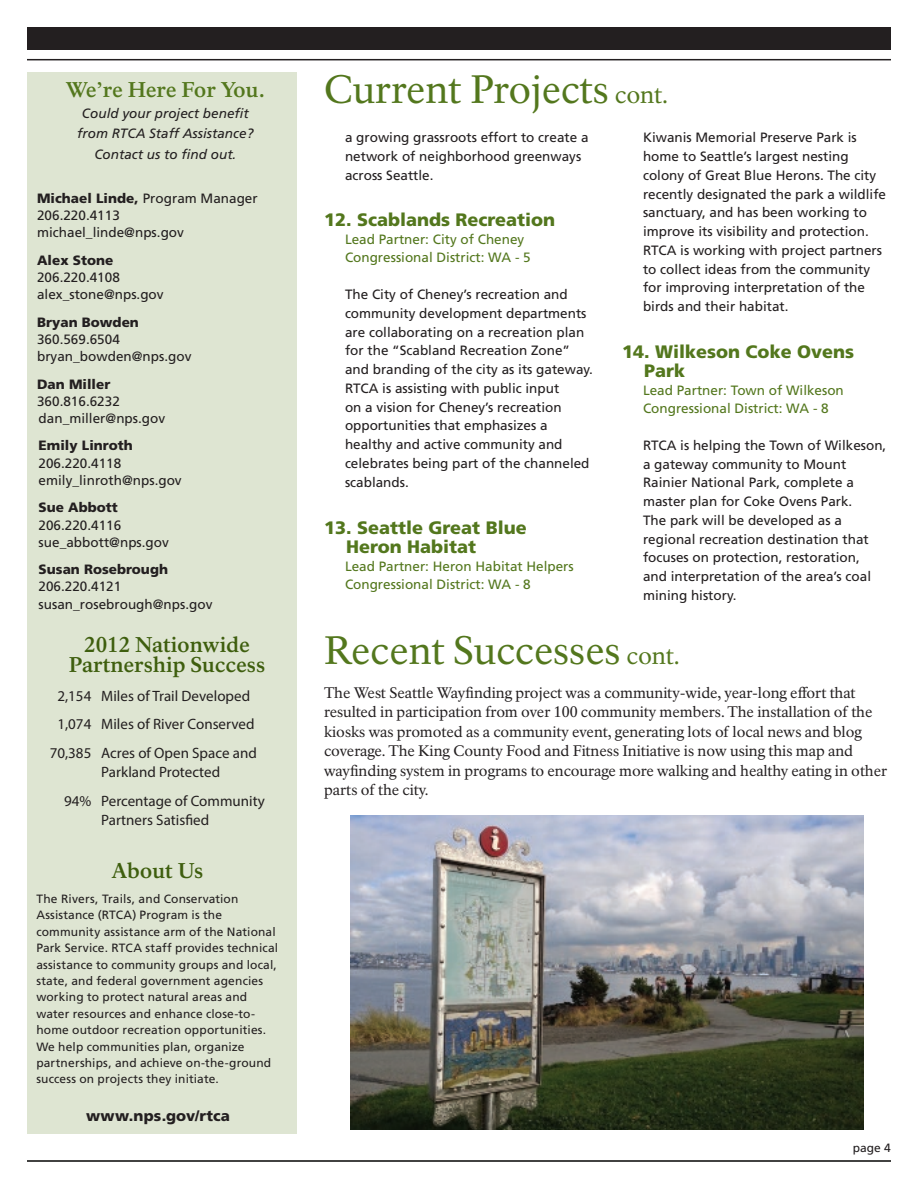
<style>
.page{position:relative;width:918px;height:1188px;background:#fff}
.page>*{position:absolute;margin:0;border:0;box-sizing:border-box;transform-origin:0 0}
._01_RecentSuccess_H1{font:39px "NPS Rawlinson OT";color:#53771d}
._16_We_re_Here_For_Y{font:700 21px/19.5px "NPS Rawlinson OT";color:#3e5e0e;text-align:center}
._16_We_re_Here_For_Y-2{font:700 21px "NPS Rawlinson OT";letter-spacing:-.015em;color:#53771d}
._04_CurrentProject_H{font:900 18px/19.5px "Frutiger LT Std";color:#53771d}
._03_RecentSuccess_Te{font:15px/19.5px "NPS Rawlinson OT";letter-spacing:-.005em;color:#231f20}
._10_Contact_Info{font:15px/19.5px "Myriad Pro";color:#231f20}
.t1{font:900 15px "Frutiger LT Std";letter-spacing:.01em;color:#231f20}
._07_CurrentProject_T{font:13.5px/18.8px "Frutiger LT Std";color:#231f20}
._10_Contact_Info-2{font:13.5px "Frutiger LT Std";color:#231f20}
._05_CurrentProject_p{font:13.5px "Frutiger LT Std";color:#53771d}
._16_We_re_Here_For_Y-3{font:italic 13.5px/20.4px "Frutiger LT Std";color:#231f20;text-align:center}
._10_Contact_Info-3{font:900 13.5px "Frutiger LT Std";color:#231f20}
._11_Contact_Name{font:13.5px "Frutiger LT Std";color:#231f20}
._15_Continued{font:12px/16.4px "Frutiger LT Std";letter-spacing:.01em;color:#231f20}
.s1{font-weight:900}
.s2{font-size:24px}
</style>
<div class="page">
<div style="left:27px;top:27px;width:864px;height:23px;background:#231f20"></div>
<hr style="left:27px;top:59px;width:864px;height:1px;background:#231f20">
<div style="left:27px;top:72px;width:270px;height:1062px;background:#dee5d2"></div>
<hr style="left:27px;top:1160px;width:864px;height:2px;background:#040503">
<img style="left:350px;top:815px;width:513px;height:314px">
<p class="_16_We_re_Here_For_Y-2" style="left:66px;top:77px;width:201px">We’re Here For You.</p>
<p class="_16_We_re_Here_For_Y-3" style="left:77px;top:103px;width:178px">Could your project benefit from RTCA Staff Assistance?<br>Contact us to find out.</p>
<p class="_11_Contact_Name" style="left:37px;top:190px;width:222px"><span class="s1">Michael Linde,</span> Program Manager</p>
<p class="_10_Contact_Info-2" style="left:37px;top:207px;width:84px">206.220.4113</p>
<p class="_10_Contact_Info-2" style="left:37px;top:225px;width:148px">michael_linde@nps.gov</p>
<p class="_10_Contact_Info-3" style="left:37px;top:252px;width:78px">Alex Stone</p>
<p class="_10_Contact_Info-2" style="left:37px;top:269px;width:84px">206.220.4108</p>
<p class="_10_Contact_Info-2" style="left:37px;top:286px;width:128px">alex_stone@nps.gov</p>
<p class="_10_Contact_Info-3" style="left:37px;top:314px;width:103px">Bryan Bowden</p>
<p class="_10_Contact_Info-2" style="left:37px;top:331px;width:84px">360.569.6504</p>
<p class="_10_Contact_Info-2" style="left:37px;top:348px;width:156px">bryan_bowden@nps.gov</p>
<p class="_10_Contact_Info-3" style="left:37px;top:376px;width:75px">Dan Miller</p>
<p class="_10_Contact_Info-2" style="left:37px;top:393px;width:84px">360.816.6232</p>
<p class="_10_Contact_Info-2" style="left:39px;top:410px;width:128px">dan_miller@nps.gov</p>
<p class="_10_Contact_Info-3" style="left:39px;top:438px;width:96px">Emily Linroth</p>
<p class="_10_Contact_Info-2" style="left:39px;top:455px;width:84px">206.220.4118</p>
<p class="_10_Contact_Info-2" style="left:39px;top:472px;width:145px">emily_linroth@nps.gov</p>
<p class="_10_Contact_Info-3" style="left:39px;top:499px;width:81px">Sue Abbott</p>
<p class="_10_Contact_Info-2" style="left:39px;top:517px;width:84px">206.220.4116</p>
<p class="_10_Contact_Info-2" style="left:39px;top:534px;width:132px">sue_abbott@nps.gov</p>
<p class="_10_Contact_Info-3" style="left:39px;top:561px;width:131px">Susan Rosebrough</p>
<p class="_10_Contact_Info-2" style="left:39px;top:579px;width:84px">206.220.4121</p>
<p class="_10_Contact_Info-2" style="left:39px;top:596px;width:175px">susan_rosebrough@nps.gov</p>
<p class="_16_We_re_Here_For_Y" style="left:69px;top:635px;width:198px">2012 Nationwide<br>Partnership Success</p>
<p class="_10_Contact_Info" style="left:57px;top:686px;width:35px">2,154</p>
<p class="_10_Contact_Info" style="left:57px;top:714px;width:35px">1,074</p>
<p class="_10_Contact_Info" style="left:50px;top:743px;width:43px">70,385</p>
<p class="_10_Contact_Info" style="left:64px;top:791px;width:29px">94%</p>
<p class="_10_Contact_Info" style="left:101px;top:686px;width:150px">Miles of Trail Developed</p>
<p class="_10_Contact_Info" style="left:101px;top:714px;width:155px">Miles of River Conserved</p>
<p class="_10_Contact_Info" style="left:101px;top:743px;width:157px">Acres of Open Space and<br>Parkland Protected</p>
<p class="_10_Contact_Info" style="left:101px;top:791px;width:165px">Percentage of Community<br>Partners Satisfied</p>
<p class="_16_We_re_Here_For_Y" style="left:112px;top:861px;width:93px">About Us</p>
<p class="_15_Continued" style="left:36px;top:891px;width:243px">The Rivers, Trails, and Conservation Assistance (RTCA) Program is the community assistance arm of the National Park Service. RTCA staff provides technical assistance to community groups and local, state, and federal government agencies working to protect natural areas and water resources and enhance close-to&shy;home outdoor recreation opportunities.<br>We help communities plan, organize partnerships, and achieve on-the-ground success on projects they initiate.</p>
<p class="t1" style="left:86px;top:1106px;width:145px">www.nps.gov/rtca</p>
<p class="_01_RecentSuccess_H1" style="left:324px;top:65px;width:346px">Current Projects <span class="s2">cont.</span></p>
<p class="_07_CurrentProject_T" style="left:345px;top:128px;width:245px">a growing grassroots effort to create a network of neighborhood greenways across Seattle.</p>
<p class="_04_CurrentProject_H" style="left:324px;top:210px;width:233px">12. Scablands Recreation</p>
<p class="_05_CurrentProject_p" style="left:345px;top:232px;width:181px">Lead Partner: City of Cheney</p>
<p class="_05_CurrentProject_p" style="left:345px;top:250px;width:187px">Congressional District: WA - 5</p>
<p class="_07_CurrentProject_T" style="left:345px;top:285px;width:250px">The City of Cheney’s recreation and community development departments are collaborating on a recreation plan for the “Scabland Recreation Zone” and branding of the city as its gateway.<br>RTCA is assisting with public input<br>on a vision for Cheney’s recreation opportunities that emphasizes a healthy and active community and celebrates being part of the channeled scablands.</p>
<p class="_04_CurrentProject_H" style="left:346px;top:518px;width:182px;text-indent:-22px">13. Seattle Great Blue<br>Heron Habitat</p>
<p class="_05_CurrentProject_p" style="left:345px;top:559px;width:230px">Lead Partner: Heron Habitat Helpers</p>
<p class="_05_CurrentProject_p" style="left:345px;top:577px;width:187px">Congressional District: WA - 8</p>
<p class="_07_CurrentProject_T" style="left:643px;top:128px;width:245px">Kiwanis Memorial Preserve Park is home to Seattle’s largest nesting colony of Great Blue Herons. The city recently designated the park a wildlife sanctuary, and has been working to improve its visibility and protection.<br>RTCA is working with project partners to collect ideas from the community for improving interpretation of the birds and their habitat.</p>
<p class="_04_CurrentProject_H" style="left:644px;top:342px;width:212px;text-indent:-22px">14. Wilkeson Coke Ovens<br>Park</p>
<p class="_05_CurrentProject_p" style="left:643px;top:383px;width:202px">Lead Partner: Town of Wilkeson</p>
<p class="_05_CurrentProject_p" style="left:643px;top:401px;width:187px">Congressional District: WA - 8</p>
<p class="_07_CurrentProject_T" style="left:643px;top:436px;width:245px">RTCA is helping the Town of Wilkeson, a gateway community to Mount<br>Rainier National Park, complete a master plan for Coke Ovens Park.<br>The park will be developed as a regional recreation destination that focuses on protection, restoration, and interpretation of the area’s coal mining history.</p>
<p class="_01_RecentSuccess_H1" style="left:324px;top:627px;width:357px">Recent Successes <span class="s2">cont.</span></p>
<p class="_03_RecentSuccess_Te" style="left:324px;top:683px;width:565px">The West Seattle Wayfinding project was a community-wide, year-long effort that resulted in participation from over 100 community members. The installation of the kiosks was promoted as a community event, generating lots of local news and blog coverage. The King County Food and Fitness Initiative is now using this map and wayfinding system in programs to encourage more walking and healthy eating in other parts of the city.</p>
<p class="_15_Continued" style="left:853px;top:1140px;width:40px">page 4</p>
</div>
